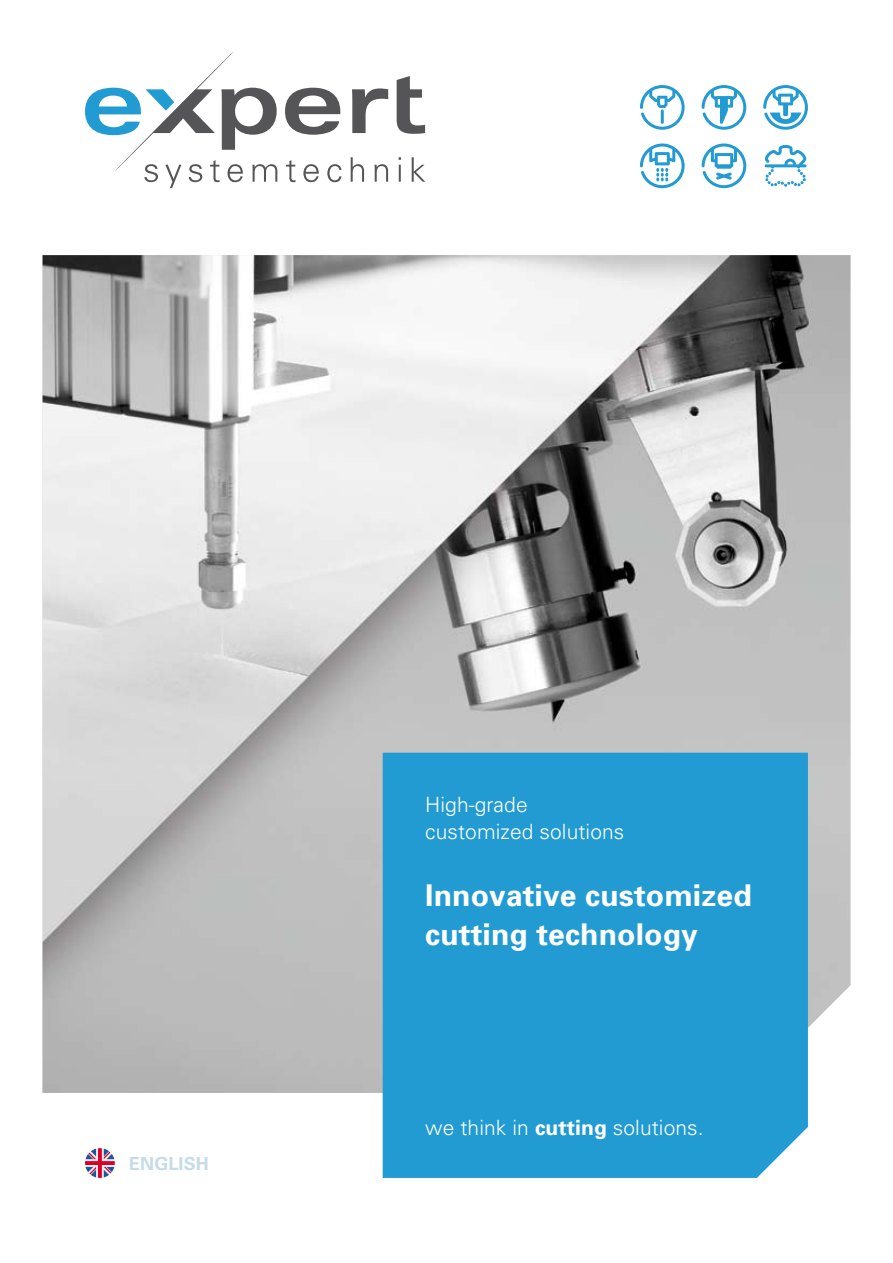
<style>
.page{position:relative;width:893px;height:1263px;background:#fff}
.page>*{position:absolute;margin:0;border:0;box-sizing:border-box;transform-origin:0 0}
.t1{font:700 30px/39px "Univers";letter-spacing:.005em;color:#fff}
.t2{font:300 21px/27px "Univers";letter-spacing:.005em;color:#fff}
.t3{font:700 18px "Univers";letter-spacing:.005em;color:#c5dce8}
.s1{font-weight:700}
</style>
<div class="page">
<img style="left:43px;top:255px;width:807px;height:838px">
<svg style="left:286px;top:160px;width:10px;height:22px"></svg>
<svg style="left:303px;top:164px;width:16px;height:18px"></svg>
<svg style="left:327px;top:164px;width:14px;height:18px"></svg>
<svg style="left:351px;top:157px;width:13px;height:25px"></svg>
<svg style="left:375px;top:164px;width:13px;height:18px"></svg>
<svg style="left:399px;top:157px;width:2px;height:25px"></svg>
<svg style="left:412px;top:157px;width:13px;height:25px"></svg>
<svg style="left:285px;top:88px;width:55px;height:47px"></svg>
<svg style="left:352px;top:88px;width:36px;height:45px"></svg>
<svg style="left:397px;top:76px;width:28px;height:58px"></svg>
<svg style="left:85px;top:51px;width:192px;height:137px"></svg>
<div style="left:383px;top:753px;width:425px;height:425px;background:#229bd3"></div>
<svg style="left:640px;top:85px;width:45px;height:45px"></svg>
<svg style="left:702px;top:85px;width:44px;height:45px"></svg>
<svg style="left:763px;top:85px;width:45px;height:45px"></svg>
<svg style="left:640px;top:143px;width:45px;height:45px"></svg>
<svg style="left:702px;top:144px;width:44px;height:44px"></svg>
<svg style="left:765px;top:145px;width:42px;height:42px"></svg>
<svg style="left:85px;top:1148px;width:30px;height:30px"></svg>
<p class="t3" style="left:129px;top:1153px;width:81px">ENGLISH</p>
<p class="t2" style="left:425px;top:791px;width:201px">High-grade customized solutions</p>
<h1 class="t1" style="left:425px;top:876px;width:328px">Innovative customized cutting technology</h1>
<p class="t2" style="left:425px;top:1114px;width:280px">we think in <span class="s1">cutting</span> solutions.</p>
</div>
